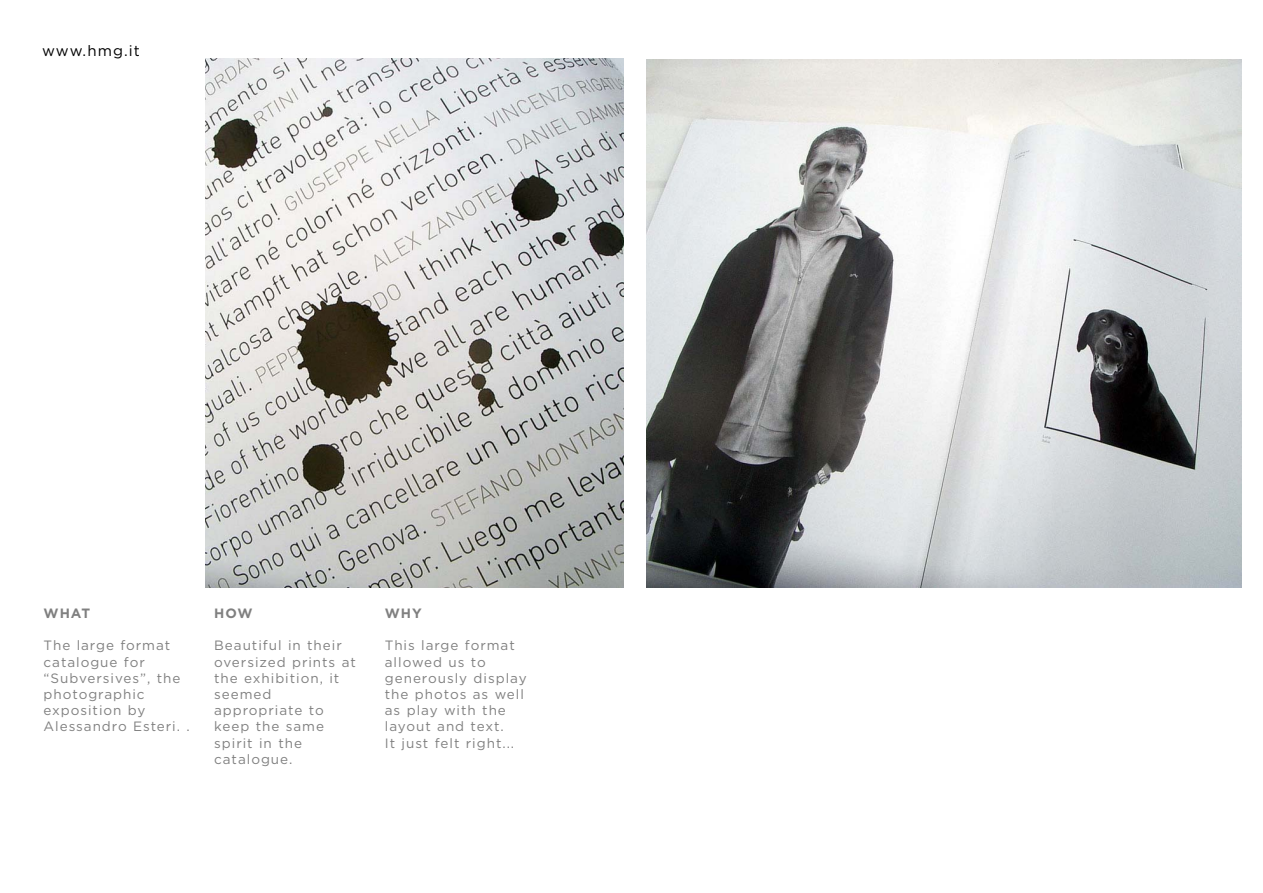
<style>
.page{position:relative;width:1263px;height:893px;background:#fff}
.page>*{position:absolute;margin:0;border:0;box-sizing:border-box;transform-origin:0 0}
.t1{font:15px "Gotham";letter-spacing:.07em;color:#000}
.t2{font:13.5px/16.2px "Gotham";letter-spacing:.07em;color:#808080}
.t3{font:700 13.5px "Gotham";letter-spacing:.075em;color:#808080}
</style>
<div class="page">
<img style="left:646px;top:60px;width:596px;height:527px">
<img style="left:205px;top:59px;width:418px;height:528px">
<p class="t1" style="left:42px;top:45px;width:99px">www.hmg.it</p>
<p class="t3" style="left:44px;top:608px;width:48px">WHAT</p>
<p class="t2" style="left:44px;top:638px;width:148px">The large format catalogue for “Subversives”, the photographic exposition by<br>Alessandro Esteri. .</p>
<p class="t3" style="left:214px;top:608px;width:40px">HOW</p>
<p class="t2" style="left:214px;top:638px;width:143px">Beautiful in their oversized prints at the exhibition, it seemed appropriate to keep the same spirit in the catalogue.</p>
<p class="t3" style="left:385px;top:608px;width:39px">WHY</p>
<p class="t2" style="left:385px;top:638px;width:143px">This large format allowed us to generously display the photos as well as play with the layout and text.<br>It just felt right...</p>
</div>
